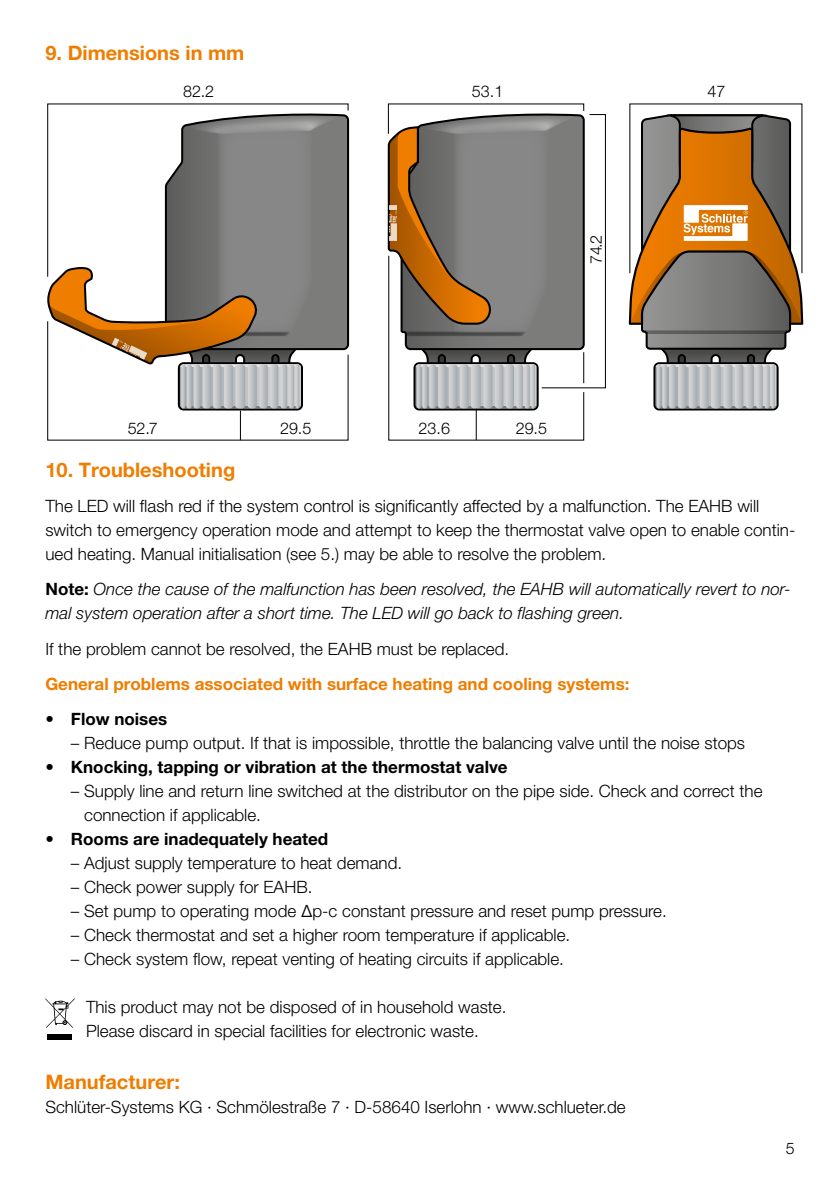
<style>
.page{position:relative;width:840px;height:1191px;background:#fff}
.page>*{position:absolute;margin:0;border:0;box-sizing:border-box;transform-origin:0 0}
.Fließ_Titelseite{font:700 20px "Helvetica Neue LT Pro";color:#ef7d00}
.Fließ_Titelseite-2{font:300 17px/24px "Helvetica Neue LT Pro";color:#000}
.Fließ_Titelseite-3{font:italic 300 17px/24px "Helvetica Neue LT Pro";color:#000}
.Fließ_Titelseite-4{font:700 17px "Helvetica Neue LT Pro";color:#000}
.Fließ_Titelseite-5{font:700 17px "Helvetica Neue LT Pro";color:#ef7d00}
.t1{font:300 16.2px "Helvetica Neue LT Pro";color:#000}
.t2{font:300 16px "Helvetica Neue LT Pro";color:#000}
.s1{font-weight:700;font-style:normal}
.s2{font-weight:300}
</style>
<div class="page">
<svg style="left:628px;top:113px;width:176px;height:297px"></svg>
<svg style="left:47px;top:103px;width:302px;height:13px"></svg>
<svg style="left:47px;top:116px;width:302px;height:325px"></svg>
<hr style="left:240px;top:410px;width:1px;height:30px;background:#000">
<svg style="left:387px;top:103px;width:219px;height:338px"></svg>
<hr style="left:475px;top:408px;width:1px;height:32px;background:#000">
<div style="left:48px;top:1033px;width:24px;height:6px;background:#000"></div>
<svg style="left:45px;top:998px;width:30px;height:30px"></svg>
<div style="left:124px;top:421px;width:35px;height:16px;background:#fff"></div>
<div style="left:280px;top:421px;width:35px;height:16px;background:#fff"></div>
<div style="left:416px;top:421px;width:35px;height:16px;background:#fff"></div>
<div style="left:515px;top:421px;width:35px;height:16px;background:#fff"></div>
<div style="left:587px;top:235px;width:16px;height:35px;background:#fff"></div>
<p class="Fließ_Titelseite" style="left:45px;top:40px;width:200px">9. Dimensions in mm</p>
<p class="t1" style="left:200px;top:81px;width:6px">,</p>
<p class="t1" style="left:490px;top:81px;width:6px">,</p>
<p class="t1" style="left:183px;top:81px;width:33px">82.2</p>
<p class="t1" style="left:471px;top:81px;width:33px">53.1</p>
<p class="t1" style="left:585px;top:264px;width:31px;rotate:-90deg">74.2</p>
<p class="t1" style="left:586px;top:248px;width:6px;rotate:-90deg">,</p>
<p class="t1" style="left:128px;top:418px;width:32px">52.7</p>
<p class="t1" style="left:280px;top:418px;width:33px">29.5</p>
<p class="t1" style="left:418px;top:418px;width:33px">23.6</p>
<p class="t1" style="left:515px;top:418px;width:33px">29.5</p>
<p class="t1" style="left:145px;top:419px;width:6px">,</p>
<p class="t1" style="left:297px;top:419px;width:6px">,</p>
<p class="t1" style="left:436px;top:419px;width:6px">,</p>
<p class="t1" style="left:533px;top:419px;width:6px">,</p>
<p class="t1" style="left:707px;top:81px;width:19px">47</p>
<p class="Fließ_Titelseite" style="left:45px;top:457px;width:191px">10. Troubleshooting</p>
<p class="Fließ_Titelseite-2" style="left:45px;top:493px;width:751px">The LED will flash red if the system control is significantly affected by a malfunction. The EAHB will switch to emergency operation mode and attempt to keep the thermostat valve open to enable contin&shy;ued heating. Manual initialisation (see 5.) may be able to resolve the problem.</p>
<p class="Fließ_Titelseite-3" style="left:45px;top:577px;width:746px"><span class="s1">Note:</span> Once the cause of the malfunction has been resolved, the EAHB will automatically revert to nor&shy;mal system operation after a short time. The LED will go back to flashing green.</p>
<p class="Fließ_Titelseite-2" style="left:45px;top:636px;width:465px">If the problem cannot be resolved, the EAHB must be replaced.</p>
<p class="Fließ_Titelseite-5" style="left:45px;top:673px;width:585px">General problems associated with surface heating and cooling systems:</p>
<p class="Fließ_Titelseite-4" style="left:45px;top:708px;width:123px"><span class="s2">•</span> Flow noises</p>
<p class="Fließ_Titelseite-2" style="left:71px;top:731px;width:675px">– Reduce pump output. If that is impossible, throttle the balancing valve until the noise stops</p>
<p class="Fließ_Titelseite-4" style="left:45px;top:756px;width:463px"><span class="s2">•</span> Knocking, tapping or vibration at the thermostat valve</p>
<p class="Fließ_Titelseite-2" style="left:84px;top:779px;width:679px;text-indent:-13px">– Supply line and return line switched at the distributor on the pipe side. Check and correct the connection if applicable.</p>
<p class="Fließ_Titelseite-4" style="left:45px;top:828px;width:284px"><span class="s2">•</span> Rooms are inadequately heated</p>
<p class="Fließ_Titelseite-2" style="left:71px;top:851px;width:332px">– Adjust supply temperature to heat demand.</p>
<p class="Fließ_Titelseite-2" style="left:71px;top:875px;width:243px">– Check power supply for EAHB.</p>
<p class="Fließ_Titelseite-2" style="left:71px;top:899px;width:597px">– Set pump to operating mode Δp-c constant pressure and reset pump pressure.</p>
<p class="Fließ_Titelseite-2" style="left:71px;top:923px;width:500px">– Check thermostat and set a higher room temperature if applicable.</p>
<p class="Fließ_Titelseite-2" style="left:71px;top:947px;width:494px">– Check system flow, repeat venting of heating circuits if applicable.</p>
<p class="Fließ_Titelseite-2" style="left:86px;top:995px;width:422px">This product may not be disposed of in household waste.</p>
<p class="Fließ_Titelseite-2" style="left:86px;top:1019px;width:394px">Please discard in special facilities for electronic waste.</p>
<p class="Fließ_Titelseite" style="left:45px;top:1069px;width:136px">Manufacturer:</p>
<p class="Fließ_Titelseite-2" style="left:45px;top:1094px;width:581px">Schlüter-Systems KG · Schmölestraße 7 · D-58640 Iserlohn · www.schlueter.de</p>
<p class="t2" style="left:785px;top:1138px;width:10px">5</p>
</div>
